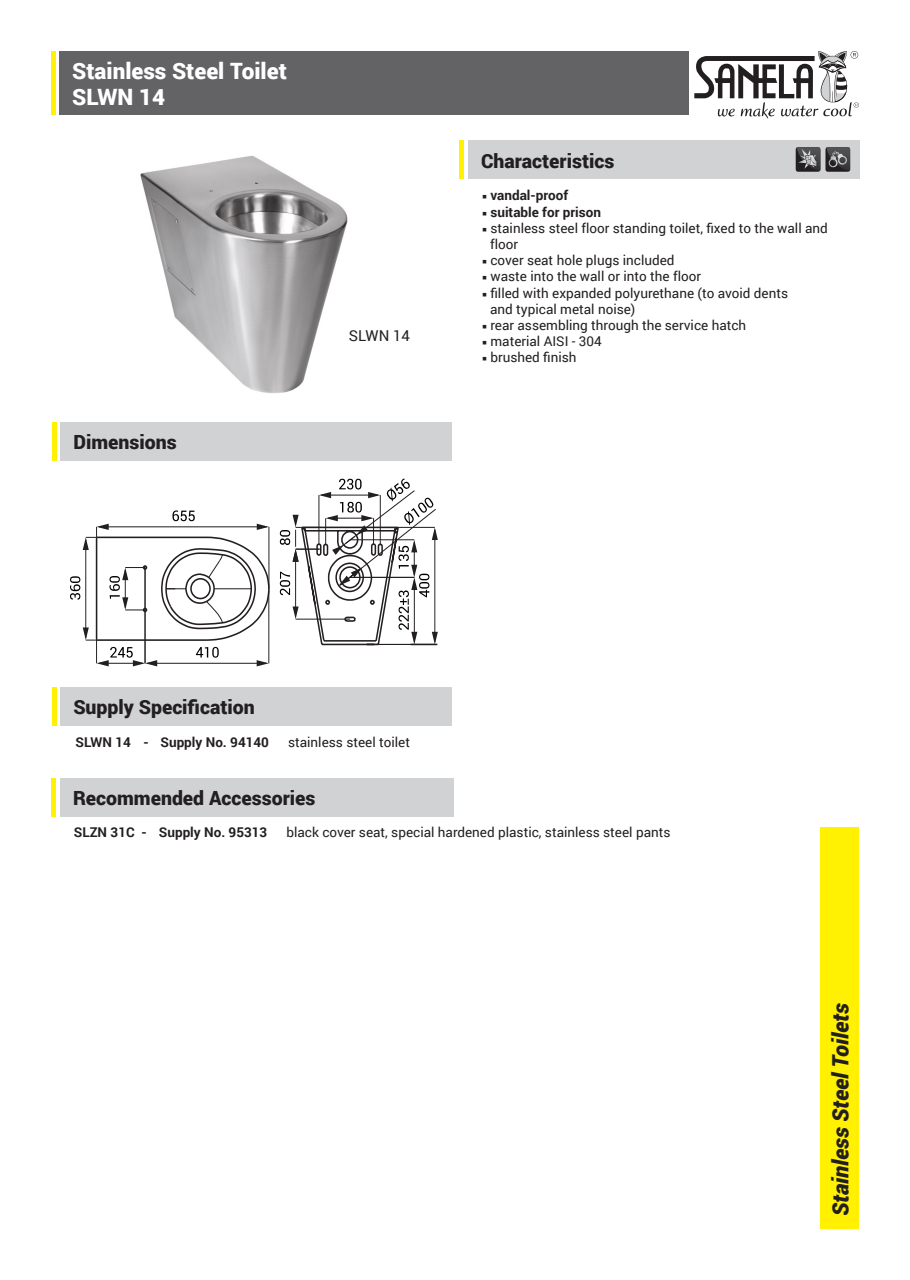
<style>
.page{position:relative;width:910px;height:1280px;background:#fff}
.page>*{position:absolute;margin:0;border:0;box-sizing:border-box;transform-origin:0 0}
.t1{font:900 22.5px/26.2px "Roboto";color:#fff}
.t2{font:italic 900 22.5px "Roboto";letter-spacing:-.005em;color:#231f20}
.t3{font:900 19.5px "Roboto";color:#231f20}
.t4{font:15px "Roboto";color:#231f20}
.t5{font:13.5px/16.2px "Roboto";color:#231f20}
.t6{font:700 13.5px "Roboto";color:#231f20}
</style>
<div class="page">
<div style="left:60px;top:51px;width:629px;height:64px;background:#636366"></div>
<div style="left:821px;top:828px;width:38px;height:401px;background:#fff101"></div>
<svg style="left:694px;top:51px;width:165px;height:68px"></svg>
<hr style="left:51px;top:51px;width:4px;height:64px;background:#fff101">
<img style="left:140px;top:155px;width:208px;height:238px">
<div style="left:468px;top:141px;width:391px;height:38px;background:#d1d2d4"></div>
<hr style="left:460px;top:141px;width:4px;height:38px;background:#fff101">
<svg style="left:796px;top:147px;width:54px;height:25px"></svg>
<div style="left:61px;top:422px;width:391px;height:39px;background:#d1d2d4"></div>
<hr style="left:52px;top:422px;width:4px;height:39px;background:#fff101">
<svg style="left:70px;top:510px;width:200px;height:156px"></svg>
<svg style="left:280px;top:478px;width:158px;height:168px"></svg>
<div style="left:61px;top:687px;width:391px;height:38px;background:#d1d2d4"></div>
<hr style="left:52px;top:687px;width:4px;height:38px;background:#fff101">
<div style="left:60px;top:778px;width:394px;height:38px;background:#d1d2d4"></div>
<hr style="left:52px;top:778px;width:4px;height:38px;background:#fff101">
<h1 class="t1" style="left:72px;top:57px;width:216px">Stainless Steel Toilet<br>SLWN 14</h1>
<h2 class="t3" style="left:73px;top:429px;width:105px">Dimensions</h2>
<p class="t4" style="left:349px;top:325px;width:63px">SLWN 14</p>
<h2 class="t3" style="left:481px;top:148px;width:135px">Characteristics</h2>
<p class="t6" style="left:482px;top:186px;width:88px">○ vandal-proof</p>
<p class="t6" style="left:482px;top:202px;width:120px">○ suitable for prison</p>
<p class="t5" style="left:490px;top:219px;width:339px;text-indent:-8px">○ stainless steel floor standing toilet, fixed to the wall and floor</p>
<p class="t5" style="left:482px;top:252px;width:194px">○ cover seat hole plugs included</p>
<p class="t5" style="left:482px;top:268px;width:220px">○ waste into the wall or into the floor</p>
<p class="t5" style="left:490px;top:284px;width:299px;text-indent:-8px">○ filled with expanded polyurethane (to avoid dents and typical metal noise)</p>
<p class="t5" style="left:482px;top:317px;width:266px">○ rear assembling through the service hatch</p>
<p class="t5" style="left:482px;top:333px;width:121px">○ material AISI - 304</p>
<p class="t5" style="left:482px;top:349px;width:96px">○ brushed finish</p>
<h2 class="t3" style="left:73px;top:693px;width:183px">Supply Specification</h2>
<p class="t6" style="left:75px;top:732px;width:195px">SLWN 14 - Supply No. 94140</p>
<p class="t5" style="left:288px;top:733px;width:123px">stainless steel toilet</p>
<h2 class="t3" style="left:73px;top:784px;width:244px">Recommended Accessories</h2>
<p class="t6" style="left:74px;top:823px;width:195px">SLZN 31C - Supply No. 95313</p>
<p class="t5" style="left:286px;top:824px;width:385px">black cover seat, special hardened plastic, stainless steel pants</p>
<h1 class="t2" style="left:825px;top:1216px;width:215px;rotate:-90deg">Stainless Steel Toilets</h1>
</div>
